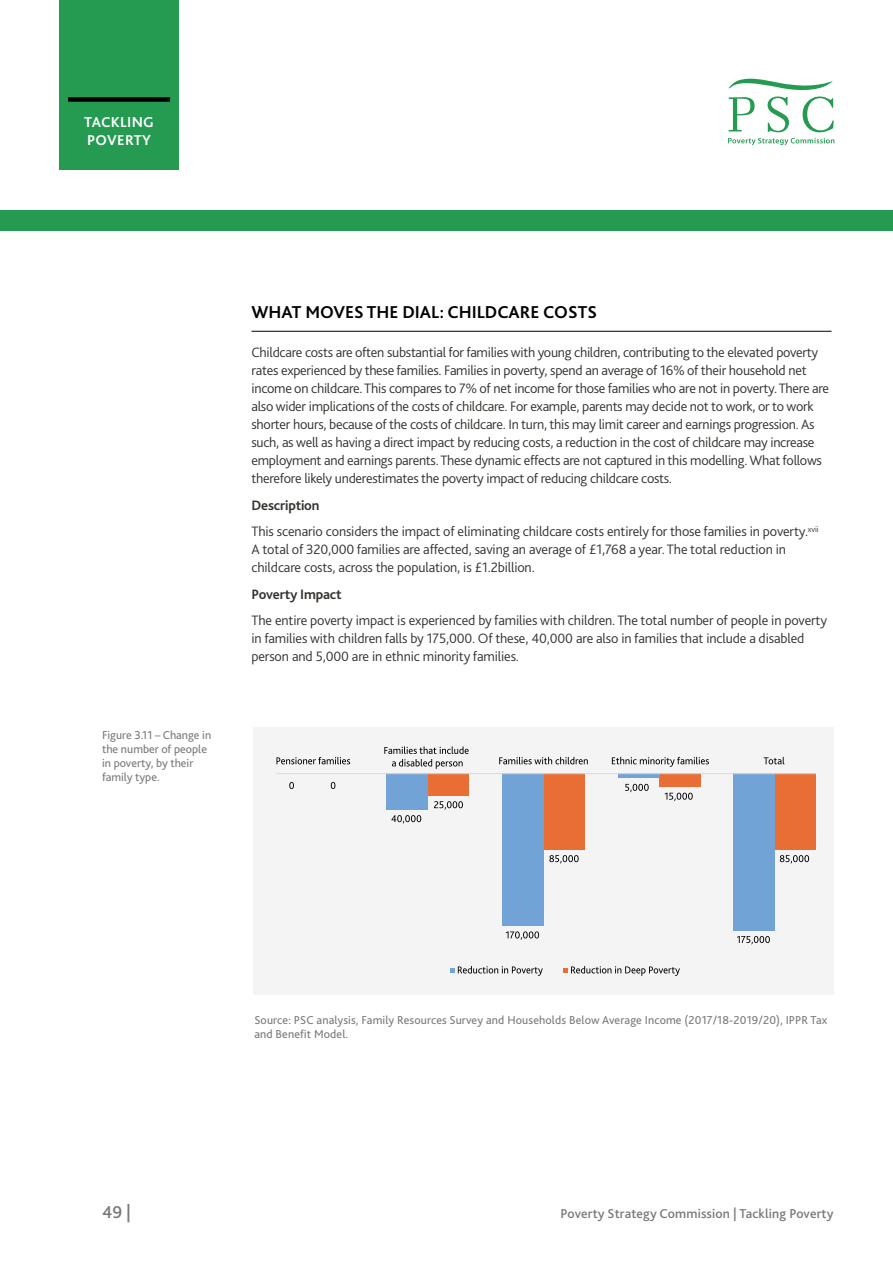
<style>
.page{position:relative;width:893px;height:1263px;background:#fff}
.page>*{position:absolute;margin:0;border:0;box-sizing:border-box;transform-origin:0 0}
.Sub_Title_level_1__CAP_underlined{font:700 18px "Bliss 2";color:#000}
.t1{font:500 18px "Bliss 2";color:#7b7879}
.t2{font:700 15px/18px "Bliss 2";letter-spacing:.02em;color:#fff}
.Body_9_5_bullets{font:300 14.25px/18px "Bliss 2";letter-spacing:-.02em;color:#35322f}
.Body_9_5_bullets-2{font:700 14.25px "Bliss 2";letter-spacing:-.01em;color:#35322f}
.t3{font:500 13.5px "Bliss 2";letter-spacing:.01em;color:#7b7879}
.Image_caption{font:12px/14.2px "Bliss 2";letter-spacing:.01em;color:#7b7879}
</style>
<div class="page">
<div style="left:0;top:210px;width:893px;height:21px;background:#259b52"></div>
<div style="left:60px;top:0;width:119px;height:170px;background:#259b52"></div>
<div style="left:68px;top:97px;width:102px;height:5px;background:#000"></div>
<svg style="left:728px;top:138px;width:106px;height:7px"></svg>
<svg style="left:728px;top:78px;width:106px;height:54px"></svg>
<hr style="left:252px;top:331px;width:579px;height:1px;background:#000">
<div style="left:253px;top:728px;width:580px;height:267px;background:#f4f4f4"></div>
<svg style="left:384px;top:746px;width:85px;height:23px"></svg>
<svg style="left:499px;top:757px;width:89px;height:7px"></svg>
<svg style="left:276px;top:757px;width:74px;height:7px"></svg>
<svg style="left:612px;top:757px;width:97px;height:10px"></svg>
<svg style="left:764px;top:757px;width:20px;height:7px"></svg>
<div style="left:543px;top:773px;width:42px;height:77px;background:#e96e35"></div>
<div style="left:427px;top:773px;width:42px;height:23px;background:#e96e35"></div>
<div style="left:386px;top:773px;width:41px;height:37px;background:#71a3d7"></div>
<div style="left:502px;top:773px;width:41px;height:153px;background:#71a3d7"></div>
<div style="left:659px;top:773px;width:42px;height:14px;background:#e96e35"></div>
<svg style="left:618px;top:774px;width:41px;height:4px"></svg>
<div style="left:774px;top:773px;width:42px;height:77px;background:#e96e35"></div>
<div style="left:733px;top:773px;width:41px;height:158px;background:#71a3d7"></div>
<svg style="left:331px;top:782px;width:4px;height:7px"></svg>
<svg style="left:289px;top:782px;width:5px;height:7px"></svg>
<svg style="left:434px;top:801px;width:29px;height:9px"></svg>
<svg style="left:391px;top:815px;width:30px;height:8px"></svg>
<svg style="left:549px;top:855px;width:30px;height:8px"></svg>
<svg style="left:665px;top:793px;width:28px;height:8px"></svg>
<svg style="left:780px;top:855px;width:29px;height:8px"></svg>
<svg style="left:506px;top:931px;width:33px;height:9px"></svg>
<svg style="left:625px;top:784px;width:24px;height:8px"></svg>
<svg style="left:737px;top:936px;width:33px;height:8px"></svg>
<svg style="left:450px;top:966px;width:93px;height:10px"></svg>
<svg style="left:563px;top:966px;width:117px;height:10px"></svg>
<hr style="left:276px;top:773px;width:540px;height:1px;background:#d9d9d9">
<p class="t2" style="left:84px;top:113px;width:71px">TACKLING<br>POVERTY</p>
<p class="Image_caption" style="left:102px;top:727px;width:111px">Figure 3.11 – Change in the number of people in poverty, by their family type.</p>
<p class="Sub_Title_level_1__CAP_underlined" style="left:252px;top:301px;width:347px">WHAT MOVES THE DIAL: CHILDCARE COSTS</p>
<p class="Body_9_5_bullets" style="left:252px;top:343px;width:579px">Childcare costs are often substantial for families with young children, contributing to the elevated poverty rates experienced by these families. Families in poverty, spend an average of 16% of their household net income on childcare. This compares to 7% of net income for those families who are not in poverty. There are also wider implications of the costs of childcare. For example, parents may decide not to work, or to work shorter hours, because of the costs of childcare. In turn, this may limit career and earnings progression. As such, as well as having a direct impact by reducing costs, a reduction in the cost of childcare may increase employment and earnings parents. These dynamic effects are not captured in this modelling. What follows therefore likely underestimates the poverty impact of reducing childcare costs.</p>
<p class="Body_9_5_bullets-2" style="left:252px;top:496px;width:69px">Description</p>
<p class="Body_9_5_bullets" style="left:252px;top:522px;width:569px">This scenario considers the impact of eliminating childcare costs entirely for those families in poverty.<sup>xvii<br></sup>A total of 320,000 families are affected, saving an average of £1,768 a year. The total reduction in childcare costs, across the population, is £1.2billion.</p>
<p class="Body_9_5_bullets-2" style="left:252px;top:585px;width:92px">Poverty Impact</p>
<p class="Body_9_5_bullets" style="left:252px;top:611px;width:577px">The entire poverty impact is experienced by families with children. The total number of people in poverty in families with children falls by 175,000. Of these, 40,000 are also in families that include a disabled person and 5,000 are in ethnic minority families.</p>
<p class="Image_caption" style="left:254px;top:1012px;width:574px">Source: PSC analysis, Family Resources Survey and Households Below Average Income (2017/18-2019/20), IPPR Tax and Benefit Model.</p>
<p class="t1" style="left:102px;top:1201px;width:31px">49 |</p>
<p class="t3" style="left:561px;top:1205px;width:274px">Poverty Strategy Commission | Tackling Poverty</p>
</div>
